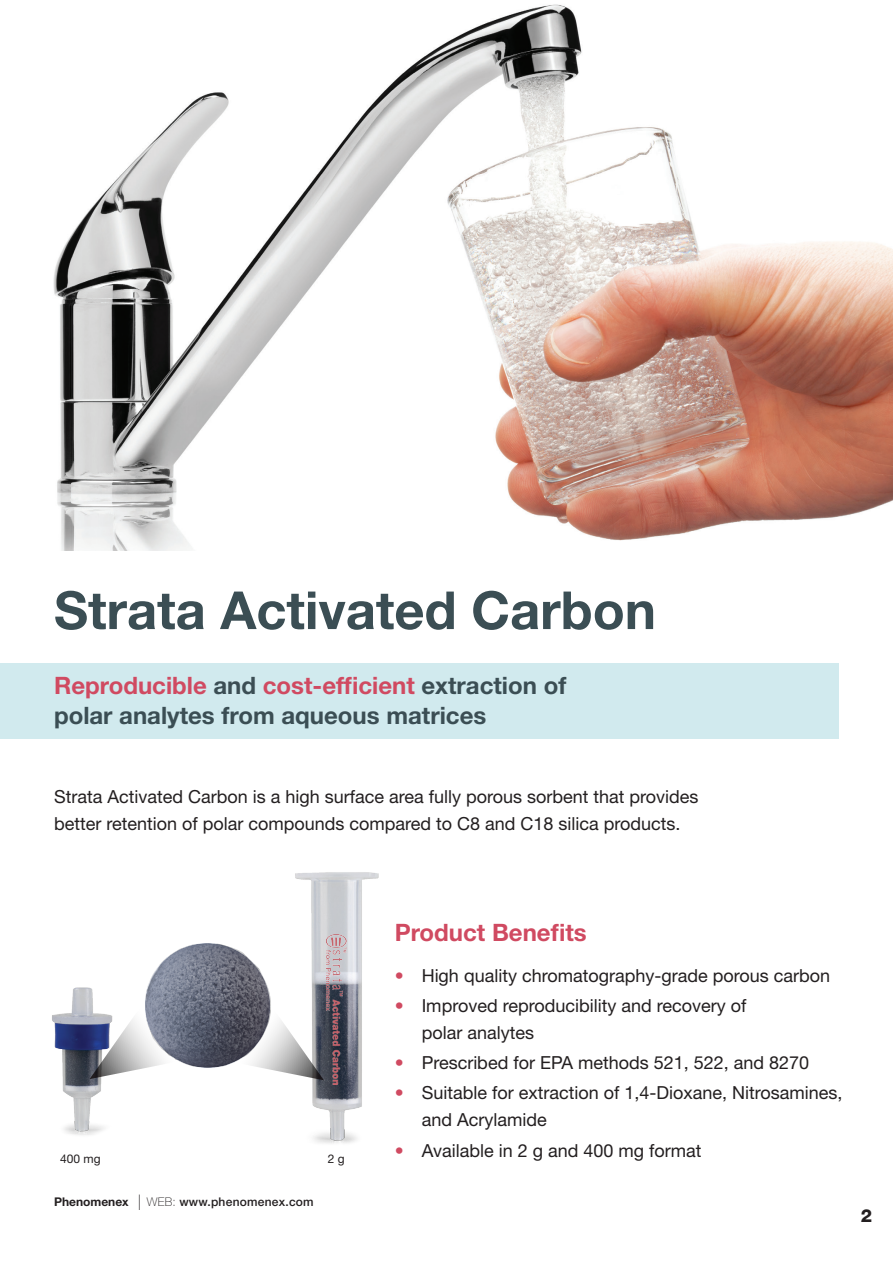
<style>
.page{position:relative;width:893px;height:1263px;background:#fff}
.page>*{position:absolute;margin:0;border:0;box-sizing:border-box;transform-origin:0 0}
.Pure__Header_white{font:700 52.5px "Helvetica Neue LT Pro";color:#3b4e54}
.Pure__Header_white-2{font:700 24px/30px "Helvetica Neue LT Pro";color:#3b4e54}
.Pure__Header_white-3{font:700 24px "Helvetica Neue LT Pro";color:#d04a61}
.Phone_no__and_email{font:18px/27px "Helvetica Neue LT Pro";color:#231f20}
.t1{font:800 18px "Helvetica Neue LT Pro";color:#231f20}
.t2{font:12.6px "Myriad Pro";color:#231f20}
.t3{font:500 12px "Helvetica Neue LT Pro";letter-spacing:.02em;color:#231f20}
.Phone_no__and_email-2{font:12px "Helvetica Neue LT Pro";color:#231f20}
.s1{color:#d04a61}
.s2{font-weight:700}
.s3{font-weight:400;font-stretch:condensed;font-size:21.6px}
.s4{font-weight:100}
</style>
<div class="page">
<img style="left:52px;top:872px;width:327px;height:272px">
<svg style="left:87px;top:888px;width:12px;height:19px"></svg>
<svg style="left:107px;top:884px;width:8px;height:23px"></svg>
<svg style="left:124px;top:889px;width:8px;height:18px"></svg>
<svg style="left:140px;top:888px;width:12px;height:19px"></svg>
<svg style="left:160px;top:884px;width:8px;height:23px"></svg>
<svg style="left:176px;top:888px;width:12px;height:19px"></svg>
<svg style="left:52px;top:873px;width:28px;height:50px"></svg>
<img style="left:327px;top:934px;width:19px;height:150px">
<div style="left:0;top:663px;width:839px;height:75px;background:#d1eaee"></div>
<img style="left:53px;top:4px;width:840px;height:547px">
<p class="Pure__Header_white" style="left:54px;top:577px;width:603px">Strata Activated Carbon</p>
<p class="Pure__Header_white-2" style="left:54px;top:670px;width:514px"><span class="s1">Reproducible</span> and <span class="s1">cost-efficient</span> extraction of polar analytes from aqueous matrices</p>
<p class="Phone_no__and_email" style="left:54px;top:783px;width:646px">Strata Activated Carbon is a high surface area fully porous sorbent that provides better retention of polar compounds compared to C8 and C18 silica products.</p>
<p class="t2" style="left:63px;top:1149px;width:41px">400 mg</p>
<p class="t2" style="left:329px;top:1149px;width:18px">2 g</p>
<p class="Phone_no__and_email-2" style="left:60px;top:1151px;width:42px">400 mg</p>
<p class="Phone_no__and_email-2" style="left:328px;top:1151px;width:18px">2 g</p>
<p class="t3" style="left:54px;top:1194px;width:261px"><span class="s2">Phenomenex</span> <span class="s3">l</span> <span class="s4">WEB:</span> www.phenomenex.com</p>
<p class="Pure__Header_white-3" style="left:395px;top:917px;width:194px">Product Benefits</p>
<p class="Phone_no__and_email" style="left:395px;top:961px;width:437px"><span class="s1">•</span> High quality chromatography-grade porous carbon</p>
<p class="Phone_no__and_email" style="left:422px;top:991px;width:326px;text-indent:-27px"><span class="s1">•</span> Improved reproducibility and recovery of polar analytes</p>
<p class="Phone_no__and_email" style="left:395px;top:1049px;width:416px"><span class="s1">•</span> Prescribed for EPA methods 521, 522, and 8270</p>
<p class="Phone_no__and_email" style="left:422px;top:1079px;width:422px;text-indent:-27px"><span class="s1">•</span> Suitable for extraction of 1,4-Dioxane, Nitrosamines, and Acrylamide</p>
<p class="Phone_no__and_email" style="left:395px;top:1136px;width:308px"><span class="s1">•</span> Available in 2 g and 400 mg format</p>
<p class="t1" style="left:861px;top:1204px;width:13px">2</p>
</div>
